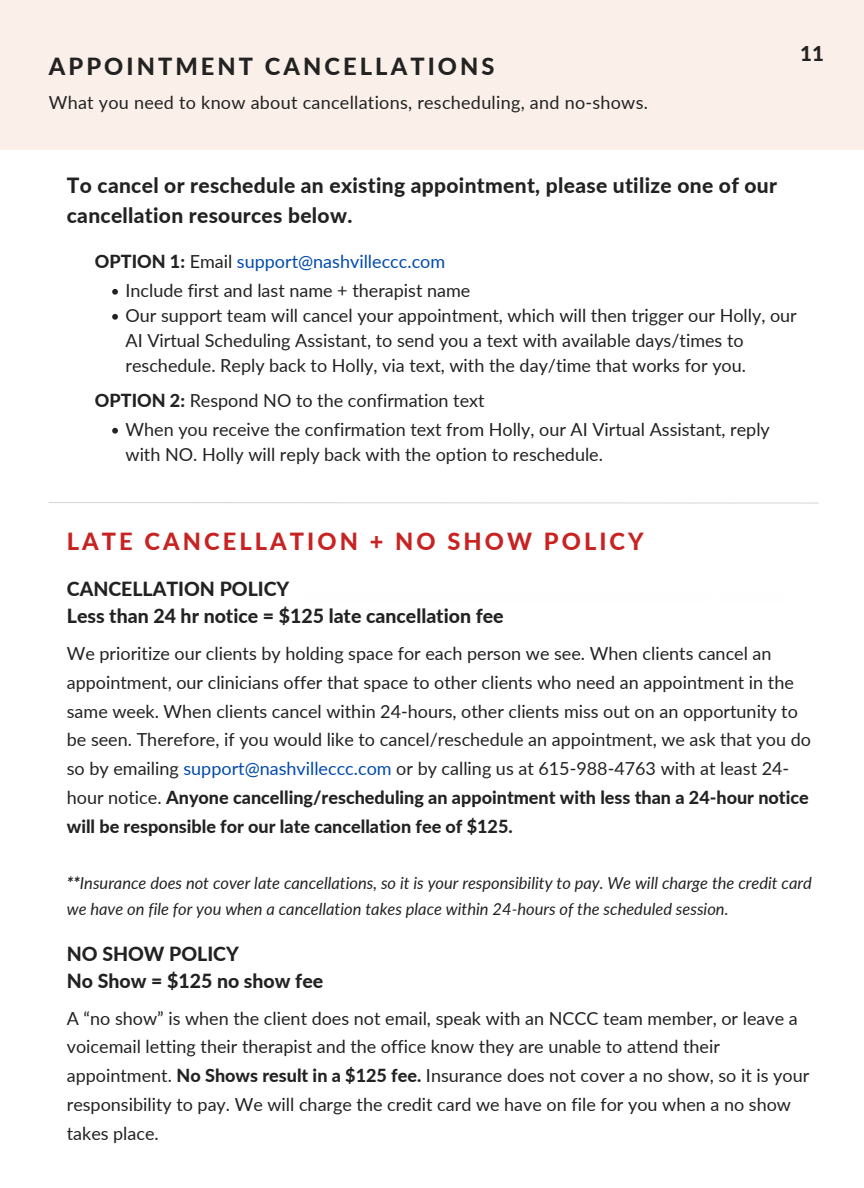
<style>
.page{position:relative;width:864px;height:1188px;background:#fff}
.page>*{position:absolute;margin:0;border:0;box-sizing:border-box;transform-origin:0 0}
.t1{font:800 23.7px "Lato";letter-spacing:.13em;color:#c82222}
.t2{font:800 23.7px "Lato";letter-spacing:.13em;color:#222}
.t3{font:800 21px/29.2px "Lato";letter-spacing:.015em;color:#222}
.t4{font:800 20.4px "Lato";color:#222}
.t5{font:800 19.5px "Lato";color:#222}
.t6{font:18px/28.8px "Lato";color:#222}
.t7{font:18px "Lato";color:#004aad}
.t8{font:italic 16.5px/26.2px "Lato";color:#222}
.s1{font-weight:800;color:#222}
.s2{color:#222}
.s3{font-weight:800}
.s4{color:#004aad}
</style>
<div class="page">
<svg style="left:49px;top:502px;width:769px;height:2px"></svg>
<div style="left:0;top:0;width:864px;height:149px;background:#faefe9"></div>
<svg style="left:112px;top:289px;width:6px;height:6px"></svg>
<svg style="left:112px;top:314px;width:6px;height:6px"></svg>
<svg style="left:112px;top:428px;width:6px;height:6px"></svg>
<p class="t2" style="left:49px;top:51px;width:447px">APPOINTMENT CANCELLATIONS</p>
<p class="t6" style="left:49px;top:88px;width:601px">What you need to know about cancellations, rescheduling, and no-shows.</p>
<p class="t4" style="left:800px;top:41px;width:25px">11</p>
<p class="t3" style="left:67px;top:171px;width:712px">To cancel or reschedule an existing appointment, please utilize one of our cancellation resources below.</p>
<p class="t7" style="left:95px;top:251px;width:352px"><span class="s1">OPTION 1:</span> <span class="s2">Email</span> support@nashvilleccc.com</p>
<p class="t6" style="left:126px;top:276px;width:346px">Include first and last name + therapist name</p>
<p class="t6" style="left:126px;top:303px;width:673px;line-height:25px">Our support team will cancel your appointment, which will then trigger our Holly, our<br>AI Virtual Scheduling Assistant, to send you a text with available days/times to reschedule. Reply back to Holly, via text, with the day/time that works for you.</p>
<p class="t6" style="left:95px;top:386px;width:391px"><span class="s3">OPTION 2:</span> Respond NO to the confirmation text</p>
<p class="t6" style="left:126px;top:417px;width:646px;line-height:25px">When you receive the confirmation text from Holly, our AI Virtual Assistant, reply with NO. Holly will reply back with the option to reschedule.</p>
<p class="t1" style="left:67px;top:526px;width:579px">LATE CANCELLATION + NO SHOW POLICY</p>
<p class="t5" style="left:67px;top:577px;width:224px">CANCELLATION POLICY</p>
<p class="t5" style="left:67px;top:604px;width:438px">Less than 24 hr notice = $125 late cancellation fee</p>
<p class="t6" style="left:67px;top:639px;width:746px">We prioritize our clients by holding space for each person we see. When clients cancel an appointment, our clinicians offer that space to other clients who need an appointment in the same week. When clients cancel within 24-hours, other clients miss out on an opportunity to be seen. Therefore, if you would like to cancel/reschedule an appointment, we ask that you do so by emailing <span class="s4">support@nashvilleccc.com</span> or by calling us at 615-988-4763 with at least 24- hour notice. <span class="s3">Anyone cancelling/rescheduling an appointment with less than a 24-hour notice will be responsible for our late cancellation fee of $125.</span></p>
<p class="t8" style="left:67px;top:869px;width:747px"><span class="s3">**</span>Insurance does not cover late cancellations, so it is your responsibility to pay. We will charge the credit card we have on file for you when a cancellation takes place within 24-hours of the scheduled session.</p>
<p class="t5" style="left:67px;top:942px;width:174px">NO SHOW POLICY</p>
<p class="t5" style="left:67px;top:968px;width:258px">No Show = $125 no show fee</p>
<p class="t6" style="left:67px;top:1003px;width:744px">A “no show” is when the client does not email, speak with an NCCC team member, or leave a voicemail letting their therapist and the office know they are unable to attend their appointment. <span class="s3">No Shows result in a $125 fee.</span> Insurance does not cover a no show, so it is your responsibility to pay. We will charge the credit card we have on file for you when a no show takes place.</p>
</div>
